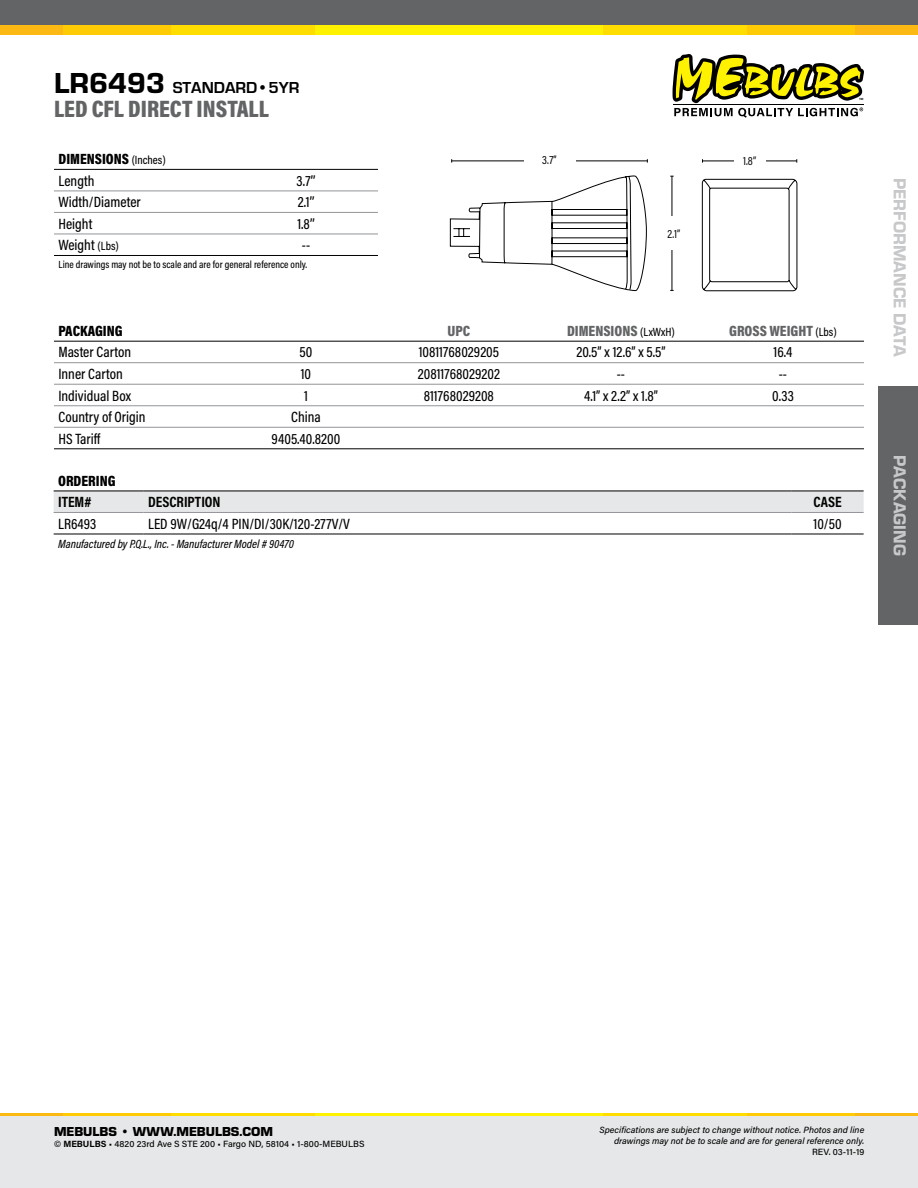
<style>
.page{position:relative;width:918px;height:1188px;background:#fff}
.page>*{position:absolute;margin:0;border:0;box-sizing:border-box;transform-origin:0 0}
.t1{font:900 24px "Acumin Pro Cond";color:#636466}
.t2{font:18px "Eurostile Hea";color:#c7c8ca}
.t3{font:700 16.5px "Eurostile";color:#000}
.t4{font:500 15px "Acumin Pro Cond";color:#000}
.t5{font:900 15px "Acumin Pro Cond";color:#636466}
.t6{font:900 15px "Acumin Pro Cond";color:#000}
.t7{font:700 15px "Acumin Pro Cond";color:#000}
.t8{font:900 13.5px "Eurostile";color:#000}
.t9{font:italic 500 12px "Acumin Pro Cond";color:#000}
.t10{font:12px "Acumin Pro Cond";color:#000}
.t11{font:500 10.5px "Acumin Pro Cond";color:#000}
.t12{font:italic 500 9px/10.5px "Acumin Pro";color:#000;text-align:right}
.t13{font:500 9px "Acumin Pro";color:#000}
.t14{font:700 3px "Acumin Pro";color:#000}
.s1{font-family:"Eurostile Hea";font-weight:400;font-size:30px}
.s2{font-weight:500;font-size:12px}
.s3{font-size:12px}
.s4{font-weight:500;font-size:12px;color:#000}
.s5{font-weight:700}
</style>
<div class="page">
<div style="left:0;top:1115px;width:918px;height:73px;background:#e6e7e8"></div>
<div style="left:0;top:0;width:918px;height:30px;background:#636466"></div>
<div style="left:0;top:25px;width:918px;height:10px;background:#fdb913"></div>
<div style="left:63px;top:25px;width:792px;height:10px;background:#ffcb05"></div>
<div style="left:171px;top:25px;width:576px;height:10px;background:#fd0"></div>
<div style="left:315px;top:25px;width:288px;height:10px;background:#fff200"></div>
<hr style="left:0;top:1113px;width:918px;height:2px;background:#fdb913">
<hr style="left:63px;top:1113px;width:792px;height:2px;background:#ffcb05">
<hr style="left:171px;top:1113px;width:576px;height:2px;background:#fd0">
<hr style="left:315px;top:1113px;width:288px;height:2px;background:#fff200">
<svg style="left:673px;top:54px;width:191px;height:64px"></svg>
<hr style="left:673px;top:104px;width:190px;height:1px;background:#000">
<hr style="left:54px;top:191px;width:180px;height:1px;background:#939598">
<hr style="left:234px;top:191px;width:144px;height:1px;background:#939598">
<hr style="left:54px;top:212px;width:180px;height:1px;background:#939598">
<hr style="left:234px;top:212px;width:144px;height:1px;background:#939598">
<hr style="left:54px;top:234px;width:180px;height:1px;background:#939598">
<hr style="left:234px;top:234px;width:144px;height:1px;background:#939598">
<hr style="left:54px;top:169px;width:180px;height:1px;background:#000">
<hr style="left:234px;top:169px;width:144px;height:1px;background:#000">
<hr style="left:54px;top:255px;width:180px;height:1px;background:#000">
<hr style="left:234px;top:255px;width:144px;height:1px;background:#000">
<div style="left:878px;top:386px;width:40px;height:239px;background:#636466"></div>
<hr style="left:54px;top:362px;width:180px;height:1px;background:#939598">
<hr style="left:234px;top:362px;width:144px;height:1px;background:#939598">
<hr style="left:378px;top:362px;width:162px;height:1px;background:#939598">
<hr style="left:540px;top:362px;width:162px;height:1px;background:#939598">
<hr style="left:702px;top:362px;width:162px;height:1px;background:#939598">
<hr style="left:54px;top:384px;width:180px;height:1px;background:#939598">
<hr style="left:234px;top:384px;width:144px;height:1px;background:#939598">
<hr style="left:378px;top:384px;width:162px;height:1px;background:#939598">
<hr style="left:540px;top:384px;width:162px;height:1px;background:#939598">
<hr style="left:702px;top:384px;width:162px;height:1px;background:#939598">
<hr style="left:54px;top:405px;width:180px;height:1px;background:#939598">
<hr style="left:234px;top:405px;width:144px;height:1px;background:#939598">
<hr style="left:378px;top:405px;width:162px;height:1px;background:#939598">
<hr style="left:540px;top:405px;width:162px;height:1px;background:#939598">
<hr style="left:702px;top:405px;width:162px;height:1px;background:#939598">
<hr style="left:54px;top:427px;width:180px;height:1px;background:#939598">
<hr style="left:234px;top:427px;width:144px;height:1px;background:#939598">
<hr style="left:378px;top:427px;width:162px;height:1px;background:#939598">
<hr style="left:540px;top:427px;width:162px;height:1px;background:#939598">
<hr style="left:702px;top:427px;width:162px;height:1px;background:#939598">
<hr style="left:54px;top:341px;width:180px;height:1px;background:#000">
<hr style="left:234px;top:341px;width:144px;height:1px;background:#000">
<hr style="left:378px;top:341px;width:162px;height:1px;background:#000">
<hr style="left:540px;top:341px;width:162px;height:1px;background:#000">
<hr style="left:702px;top:341px;width:162px;height:1px;background:#000">
<hr style="left:54px;top:448px;width:180px;height:1px;background:#000">
<hr style="left:234px;top:448px;width:144px;height:1px;background:#000">
<hr style="left:378px;top:448px;width:162px;height:1px;background:#000">
<hr style="left:540px;top:448px;width:162px;height:1px;background:#000">
<hr style="left:702px;top:448px;width:162px;height:1px;background:#000">
<div style="left:54px;top:492px;width:810px;height:20px;background:#e6e7e8"></div>
<hr style="left:54px;top:512px;width:90px;height:1px;background:#939598">
<hr style="left:144px;top:512px;width:648px;height:1px;background:#939598">
<hr style="left:792px;top:512px;width:72px;height:1px;background:#939598">
<hr style="left:54px;top:491px;width:90px;height:1px;background:#000">
<hr style="left:144px;top:491px;width:648px;height:1px;background:#000">
<hr style="left:792px;top:491px;width:72px;height:1px;background:#000">
<hr style="left:54px;top:534px;width:90px;height:1px;background:#000">
<hr style="left:144px;top:534px;width:648px;height:1px;background:#000">
<hr style="left:792px;top:534px;width:72px;height:1px;background:#000">
<hr style="left:672px;top:176px;width:1px;height:114px;background:#000">
<div style="left:651px;top:217px;width:46px;height:33px;background:#fff"></div>
<hr style="left:452px;top:161px;width:195px;height:1px;background:#000">
<div style="left:524px;top:148px;width:51px;height:24px;background:#fff"></div>
<svg style="left:450px;top:175px;width:197px;height:116px"></svg>
<svg style="left:702px;top:179px;width:95px;height:112px"></svg>
<hr style="left:702px;top:161px;width:95px;height:1px;background:#000">
<div style="left:734px;top:150px;width:32px;height:22px;background:#fff"></div>
<p class="t3" style="left:54px;top:75px;width:247px"><span class="s1">LR6493</span> STANDARD•5YR</p>
<p class="t1" style="left:54px;top:93px;width:216px">LED CFL DIRECT INSTALL</p>
<p class="t6" style="left:58px;top:149px;width:109px">DIMENSIONS <span class="s2">(Inches)</span></p>
<p class="t4" style="left:58px;top:171px;width:37px">Length</p>
<p class="t4" style="left:297px;top:171px;width:20px">3.7’’</p>
<p class="t4" style="left:58px;top:192px;width:84px">Width/Diameter</p>
<p class="t4" style="left:298px;top:192px;width:18px">2.1’’</p>
<p class="t4" style="left:58px;top:214px;width:35px">Height</p>
<p class="t4" style="left:297px;top:214px;width:19px">1.8’’</p>
<p class="t4" style="left:58px;top:235px;width:62px">Weight <span class="s3">(Lbs)</span></p>
<p class="t4" style="left:302px;top:235px;width:10px">--</p>
<p class="t11" style="left:58px;top:258px;width:250px">Line drawings may not be to scale and are for general reference only.</p>
<p class="t10" style="left:542px;top:152px;width:16px">3.7”</p>
<p class="t10" style="left:743px;top:153px;width:15px">1.8”</p>
<p class="t10" style="left:668px;top:226px;width:14px">2.1”</p>
<p class="t14" style="left:859px;top:97px;width:6px">TM</p>
<p class="t6" style="left:58px;top:321px;width:66px">PACKAGING</p>
<p class="t5" style="left:448px;top:321px;width:24px">UPC</p>
<p class="t5" style="left:567px;top:321px;width:109px">DIMENSIONS <span class="s4">(LxWxH)</span></p>
<p class="t5" style="left:729px;top:321px;width:109px">GROSS WEIGHT <span class="s4">(Lbs)</span></p>
<p class="t4" style="left:58px;top:343px;width:74px">Master Carton</p>
<p class="t4" style="left:300px;top:343px;width:14px">50</p>
<p class="t4" style="left:419px;top:343px;width:82px">10811768029205</p>
<p class="t4" style="left:576px;top:343px;width:91px">20.5” x 12.6” x 5.5”</p>
<p class="t4" style="left:774px;top:343px;width:20px">16.4</p>
<p class="t4" style="left:58px;top:364px;width:66px">Inner Carton</p>
<p class="t4" style="left:301px;top:364px;width:12px">10</p>
<p class="t4" style="left:418px;top:364px;width:84px">20811768029202</p>
<p class="t4" style="left:617px;top:364px;width:10px">--</p>
<p class="t4" style="left:779px;top:364px;width:10px">--</p>
<p class="t4" style="left:58px;top:386px;width:74px">Individual Box</p>
<p class="t4" style="left:304px;top:386px;width:5px">1</p>
<p class="t4" style="left:424px;top:386px;width:72px">811768029208</p>
<p class="t4" style="left:584px;top:386px;width:75px">4.1” x 2.2” x 1.8”</p>
<p class="t4" style="left:772px;top:386px;width:23px">0.33</p>
<p class="t4" style="left:58px;top:407px;width:88px">Country of Origin</p>
<p class="t4" style="left:291px;top:407px;width:31px">China</p>
<p class="t4" style="left:58px;top:429px;width:43px">HS Tariff</p>
<p class="t4" style="left:272px;top:429px;width:70px">9405.40.8200</p>
<p class="t6" style="left:58px;top:471px;width:59px">ORDERING</p>
<p class="t7" style="left:58px;top:492px;width:35px">ITEM#</p>
<p class="t7" style="left:148px;top:492px;width:74px">DESCRIPTION</p>
<p class="t7" style="left:813px;top:492px;width:30px">CASE</p>
<p class="t4" style="left:58px;top:514px;width:40px">LR6493</p>
<p class="t4" style="left:148px;top:514px;width:203px">LED 9W/G24q/4 PIN/DI/30K/120-277V/V</p>
<p class="t4" style="left:814px;top:514px;width:30px">10/50</p>
<p class="t9" style="left:58px;top:536px;width:238px">Manufactured by P.Q.L., Inc. - Manufacturer Model # 90470</p>
<p class="t2" style="left:912px;top:178px;width:180px;rotate:90deg">PERFORMANCE DATA</p>
<p class="t2" style="left:912px;top:455px;width:102px;rotate:90deg">PACKAGING</p>
<p class="t8" style="left:54px;top:1122px;width:221px">MEBULBS <span class="s5">•</span> WWW.MEBULBS.COM</p>
<p class="t13" style="left:54px;top:1138px;width:312px">© <span class="s5">MEBULBS</span> • 4820 23rd Ave S STE 200 • Fargo ND, 58104 • 1-800-MEBULBS</p>
<p class="t12" style="left:600px;top:1125px;width:266px">Specifications are subject to change without notice. Photos and line drawings may not be to scale and are for general reference only.</p>
<p class="t13" style="left:812px;top:1145px;width:54px">REV. 03-11-19</p>
</div>
